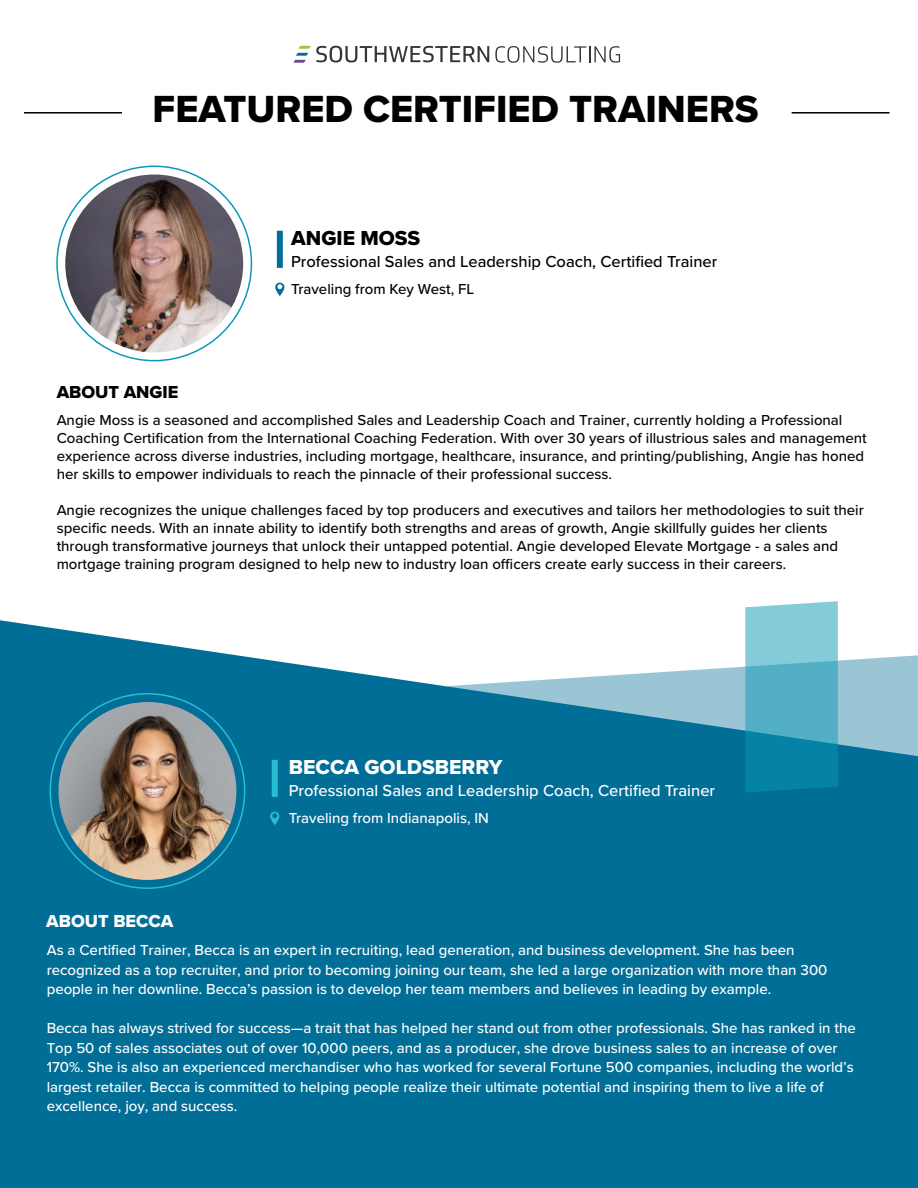
<style>
.page{position:relative;width:918px;height:1188px;background:#fff}
.page>*{position:absolute;margin:0;border:0;box-sizing:border-box;transform-origin:0 0}
.t1{font:39.15px "Proxima Nova Extrabld";color:#000}
.t2{font:21px "Proxima Nova Extrabld";color:#fff}
.t3{font:21px "Proxima Nova Extrabld";color:#000}
.t4{font:18px "Proxima Nova Extrabld";color:#000}
.t5{font:18px "Proxima Nova Extrabld";color:#fff}
.t6{font:500 16.5px "Proxima Nova";color:#000}
.t7{font:500 16.5px "Proxima Nova";color:#fff}
.t8{font:500 15px/18px "Proxima Nova";color:#040607}
.t9{font:500 15px/19.5px "Proxima Nova";color:#fff}
.t10{font:500 15px "Proxima Nova";color:#000}
</style>
<div class="page">
<svg style="left:0;top:620px;width:918px;height:568px;background:#187ba0"></svg>
<img style="left:65px;top:175px;width:178px;height:177px;border-radius:89px">
<img style="left:58px;top:702px;width:178px;height:178px;border-radius:89px">
<hr style="left:792px;top:112px;width:98px;height:2px;background:#000">
<hr style="left:24px;top:112px;width:98px;height:2px;background:#000">
<svg style="left:495px;top:46px;width:125px;height:17px"></svg>
<svg style="left:293px;top:46px;width:196px;height:17px"></svg>
<svg style="left:275px;top:283px;width:9px;height:13px"></svg>
<div style="left:277px;top:231px;width:6px;height:37px;background:#016e97"></div>
<svg style="left:270px;top:812px;width:9px;height:13px"></svg>
<div style="left:272px;top:760px;width:6px;height:37px;background:#27bed3"></div>
<svg style="left:745px;top:601px;width:93px;height:192px;background:#4eacc3"></svg>
<h1 class="t1" style="left:153px;top:92px;width:608px">FEATURED CERTIFIED TRAINERS</h1>
<h2 class="t3" style="left:291px;top:229px;width:131px">ANGIE MOSS</h2>
<p class="t6" style="left:291px;top:255px;width:428px">Professional Sales and Leadership Coach, Certified Trainer</p>
<p class="t4" style="left:57px;top:384px;width:123px">ABOUT ANGIE</p>
<p class="t10" style="left:291px;top:283px;width:185px">Traveling from Key West, FL</p>
<p class="t8" style="left:57px;top:412px;width:812px">Angie Moss is a seasoned and accomplished Sales and Leadership Coach and Trainer, currently holding a Professional Coaching Certification from the International Coaching Federation. With over 30 years of illustrious sales and management experience across diverse industries, including mortgage, healthcare, insurance, and printing/publishing, Angie has honed her skills to empower individuals to reach the pinnacle of their professional success.</p>
<p class="t8" style="left:57px;top:502px;width:809px">Angie recognizes the unique challenges faced by top producers and executives and tailors her methodologies to suit their specific needs. With an innate ability to identify both strengths and areas of growth, Angie skillfully guides her clients through transformative journeys that unlock their untapped potential. Angie developed Elevate Mortgage - a sales and mortgage training program designed to help new to industry loan officers create early success in their careers.</p>
<h2 class="t2" style="left:289px;top:758px;width:215px">BECCA GOLDSBERRY</h2>
<p class="t7" style="left:289px;top:784px;width:428px">Professional Sales and Leadership Coach, Certified Trainer</p>
<p class="t5" style="left:46px;top:913px;width:129px">ABOUT BECCA</p>
<p class="t9" style="left:289px;top:809px;width:202px">Traveling from Indianapolis, IN</p>
<p class="t9" style="left:47px;top:941px;width:782px">As a Certified Trainer, Becca is an expert in recruiting, lead generation, and business development. She has been recognized as a top recruiter, and prior to becoming joining our team, she led a large organization with more than 300 people in her downline. Becca’s passion is to develop her team members and believes in leading by example.</p>
<p class="t9" style="left:47px;top:1019px;width:811px">Becca has always strived for success—a trait that has helped her stand out from other professionals. She has ranked in the Top 50 of sales associates out of over 10,000 peers, and as a producer, she drove business sales to an increase of over 170%. She is also an experienced merchandiser who has worked for several Fortune 500 companies, including the world’s largest retailer. Becca is committed to helping people realize their ultimate potential and inspiring them to live a life of excellence, joy, and success.</p>
</div>
